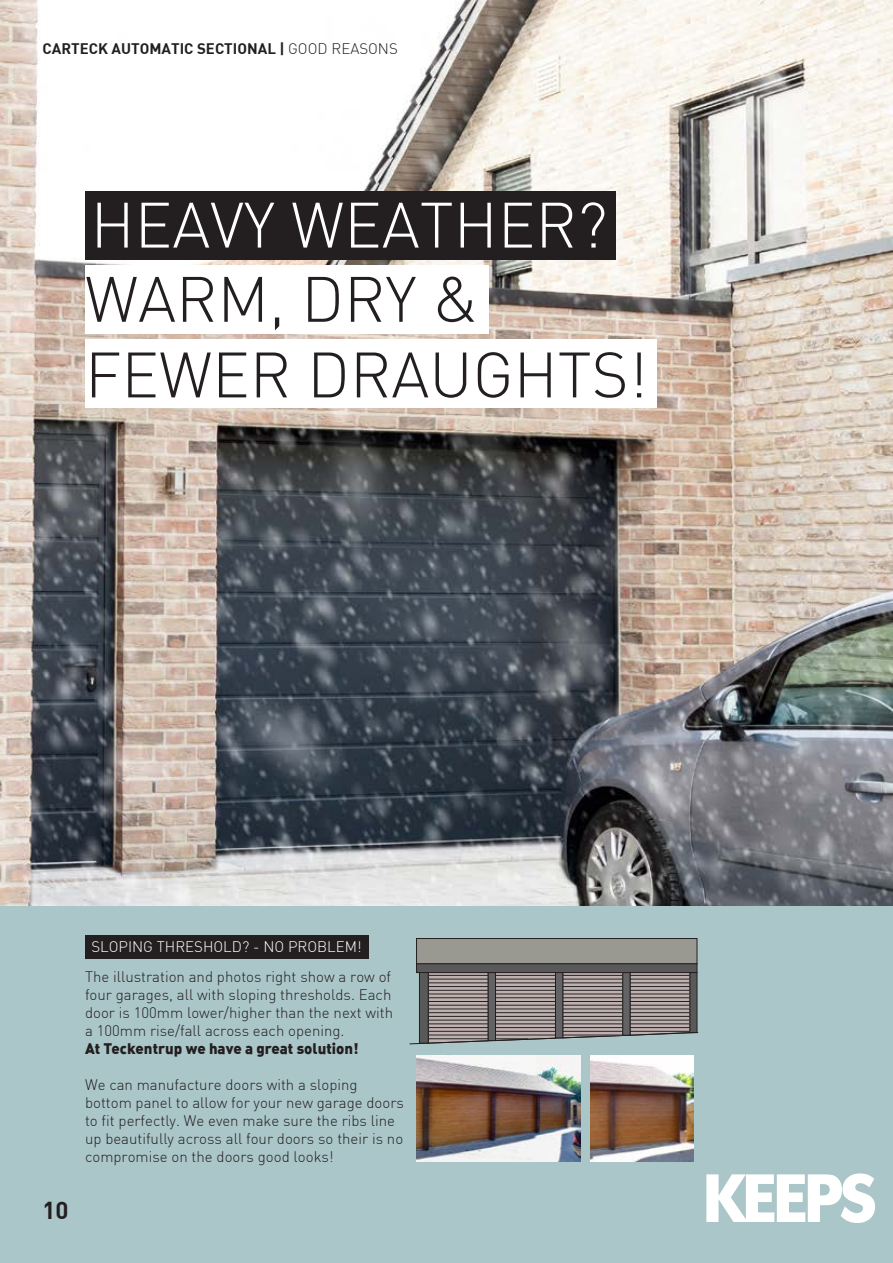
<style>
.page{position:relative;width:893px;height:1263px;background:#fff}
.page>*{position:absolute;margin:0;border:0;box-sizing:border-box;transform-origin:0 0}
.t1{font:700 66px "Montreal";letter-spacing:-.03em;color:#fff}
.t2{font:300 63px/75.6px "DIN";color:#231f20}
.t3{font:300 63px "DIN";color:#fff}
.t4{font:24px "DIN Bold";color:#231f20}
.t5{font:300 15px/18px "DIN";color:#231f20}
.t6{font:15px "DIN Bold";color:#231f20}
.t7{font:15px "DIN Black Alternate";color:#231f20}
.t8{font:300 15px "DIN";color:#fff}
.s1{font-family:"DIN";font-weight:300}
</style>
<div class="page">
<img style="left:0;top:0;width:893px;height:906px">
<div style="left:0;top:906px;width:893px;height:357px;background:#abc6c9"></div>
<div style="left:85px;top:191px;width:530px;height:68px;background:#231f20"></div>
<div style="left:85px;top:265px;width:404px;height:68px;background:#fff"></div>
<div style="left:85px;top:340px;width:572px;height:68px;background:#fff"></div>
<div style="left:85px;top:935px;width:283px;height:24px;background:#231f20"></div>
<svg style="left:409px;top:972px;width:290px;height:73px"></svg>
<div style="left:417px;top:964px;width:280px;height:8px;background:#5a5959"></div>
<div style="left:416px;top:963px;width:281px;height:10px;border:1px solid #231f20"></div>
<div style="left:419px;top:972px;width:9px;height:71px;background:#5a5959"></div>
<div style="left:419px;top:972px;width:10px;height:71px;border:1px solid #231f20"></div>
<div style="left:690px;top:972px;width:7px;height:60px;background:#5a5959"></div>
<div style="left:690px;top:972px;width:7px;height:61px;border:1px solid #231f20"></div>
<hr style="left:428px;top:975px;width:60px;height:1px;background:#231f20">
<hr style="left:428px;top:979px;width:60px;height:1px;background:#231f20">
<hr style="left:428px;top:982px;width:60px;height:1px;background:#231f20">
<hr style="left:428px;top:986px;width:60px;height:1px;background:#231f20">
<hr style="left:428px;top:990px;width:60px;height:1px;background:#231f20">
<hr style="left:428px;top:994px;width:60px;height:1px;background:#231f20">
<hr style="left:428px;top:997px;width:60px;height:1px;background:#231f20">
<hr style="left:428px;top:1001px;width:60px;height:1px;background:#231f20">
<hr style="left:428px;top:1005px;width:60px;height:1px;background:#231f20">
<hr style="left:428px;top:1009px;width:60px;height:1px;background:#231f20">
<hr style="left:428px;top:1012px;width:60px;height:1px;background:#231f20">
<hr style="left:428px;top:1016px;width:60px;height:1px;background:#231f20">
<hr style="left:428px;top:1020px;width:60px;height:1px;background:#231f20">
<hr style="left:428px;top:1023px;width:60px;height:1px;background:#231f20">
<hr style="left:428px;top:1027px;width:60px;height:1px;background:#231f20">
<hr style="left:428px;top:1031px;width:60px;height:1px;background:#231f20">
<hr style="left:428px;top:1035px;width:60px;height:1px;background:#231f20">
<hr style="left:428px;top:1038px;width:60px;height:1px;background:#231f20">
<hr style="left:495px;top:975px;width:60px;height:1px;background:#231f20">
<hr style="left:495px;top:979px;width:60px;height:1px;background:#231f20">
<hr style="left:495px;top:982px;width:60px;height:1px;background:#231f20">
<hr style="left:495px;top:986px;width:60px;height:1px;background:#231f20">
<hr style="left:495px;top:990px;width:60px;height:1px;background:#231f20">
<hr style="left:495px;top:994px;width:60px;height:1px;background:#231f20">
<hr style="left:495px;top:997px;width:60px;height:1px;background:#231f20">
<hr style="left:495px;top:1001px;width:60px;height:1px;background:#231f20">
<hr style="left:495px;top:1005px;width:60px;height:1px;background:#231f20">
<hr style="left:495px;top:1009px;width:60px;height:1px;background:#231f20">
<hr style="left:495px;top:1012px;width:60px;height:1px;background:#231f20">
<hr style="left:495px;top:1016px;width:60px;height:1px;background:#231f20">
<hr style="left:495px;top:1020px;width:60px;height:1px;background:#231f20">
<hr style="left:495px;top:1023px;width:60px;height:1px;background:#231f20">
<hr style="left:495px;top:1027px;width:60px;height:1px;background:#231f20">
<hr style="left:495px;top:1031px;width:60px;height:1px;background:#231f20">
<hr style="left:495px;top:1035px;width:60px;height:1px;background:#231f20">
<hr style="left:495px;top:1038px;width:33px;height:1px;background:#231f20">
<hr style="left:563px;top:975px;width:60px;height:1px;background:#231f20">
<hr style="left:563px;top:979px;width:60px;height:1px;background:#231f20">
<hr style="left:563px;top:982px;width:60px;height:1px;background:#231f20">
<hr style="left:563px;top:986px;width:60px;height:1px;background:#231f20">
<hr style="left:563px;top:990px;width:60px;height:1px;background:#231f20">
<hr style="left:563px;top:994px;width:60px;height:1px;background:#231f20">
<hr style="left:563px;top:997px;width:60px;height:1px;background:#231f20">
<hr style="left:563px;top:1001px;width:60px;height:1px;background:#231f20">
<hr style="left:563px;top:1005px;width:60px;height:1px;background:#231f20">
<hr style="left:563px;top:1009px;width:60px;height:1px;background:#231f20">
<hr style="left:563px;top:1012px;width:60px;height:1px;background:#231f20">
<hr style="left:563px;top:1016px;width:60px;height:1px;background:#231f20">
<hr style="left:563px;top:1020px;width:60px;height:1px;background:#231f20">
<hr style="left:563px;top:1023px;width:60px;height:1px;background:#231f20">
<hr style="left:563px;top:1027px;width:60px;height:1px;background:#231f20">
<hr style="left:563px;top:1031px;width:60px;height:1px;background:#231f20">
<hr style="left:563px;top:1035px;width:60px;height:1px;background:#231f20">
<hr style="left:630px;top:975px;width:60px;height:1px;background:#231f20">
<hr style="left:630px;top:979px;width:60px;height:1px;background:#231f20">
<hr style="left:630px;top:982px;width:60px;height:1px;background:#231f20">
<hr style="left:630px;top:986px;width:60px;height:1px;background:#231f20">
<hr style="left:630px;top:990px;width:60px;height:1px;background:#231f20">
<hr style="left:630px;top:994px;width:60px;height:1px;background:#231f20">
<hr style="left:630px;top:997px;width:60px;height:1px;background:#231f20">
<hr style="left:630px;top:1001px;width:60px;height:1px;background:#231f20">
<hr style="left:630px;top:1005px;width:60px;height:1px;background:#231f20">
<hr style="left:630px;top:1009px;width:60px;height:1px;background:#231f20">
<hr style="left:630px;top:1012px;width:60px;height:1px;background:#231f20">
<hr style="left:630px;top:1016px;width:60px;height:1px;background:#231f20">
<hr style="left:630px;top:1020px;width:60px;height:1px;background:#231f20">
<hr style="left:630px;top:1023px;width:60px;height:1px;background:#231f20">
<hr style="left:630px;top:1027px;width:60px;height:1px;background:#231f20">
<hr style="left:630px;top:1031px;width:60px;height:1px;background:#231f20">
<div style="left:417px;top:938px;width:280px;height:26px;background:#9a9991"></div>
<div style="left:416px;top:938px;width:281px;height:26px;border:1px solid #231f20"></div>
<div style="left:488px;top:972px;width:7px;height:68px;background:#636366"></div>
<div style="left:488px;top:972px;width:8px;height:69px;border:1px solid #231f20"></div>
<div style="left:555px;top:972px;width:8px;height:66px;background:#636366"></div>
<div style="left:555px;top:972px;width:8px;height:66px;border:1px solid #231f20"></div>
<div style="left:623px;top:972px;width:7px;height:63px;background:#636366"></div>
<div style="left:622px;top:972px;width:8px;height:63px;border:1px solid #231f20"></div>
<img style="left:416px;top:1055px;width:165px;height:106px">
<img style="left:590px;top:1055px;width:103px;height:106px">
<p class="t6" style="left:43px;top:38px;width:357px">CARTECK AUTOMATIC SECTIONAL | <span class="s1">GOOD REASONS</span></p>
<h2 class="t3" style="left:91px;top:186px;width:518px">HEAVY WEATHER?</h2>
<h2 class="t2" style="left:85px;top:261px;width:564px">WARM, DRY &amp;<br>FEWER DRAUGHTS!</h2>
<h3 class="t4" style="left:43px;top:1195px;width:28px">10</h3>
<p class="t8" style="left:91px;top:937px;width:272px">SLOPING THRESHOLD? - NO PROBLEM!</p>
<p class="t5" style="left:85px;top:968px;width:310px">The illustration and photos right show a row of four garages, all with sloping thresholds. Each door is 100mm lower/higher than the next with a 100mm rise/fall across each opening.</p>
<p class="t7" style="left:85px;top:1039px;width:275px">At Teckentrup we have a great solution!</p>
<p class="t5" style="left:85px;top:1075px;width:320px">We can manufacture doors with a sloping bottom panel to allow for your new garage doors to fit perfectly. We even make sure the ribs line up beautifully across all four doors so their is no compromise on the doors good looks!</p>
<h1 class="t1" style="left:704px;top:1154px;width:174px">KEEPS</h1>
</div>
